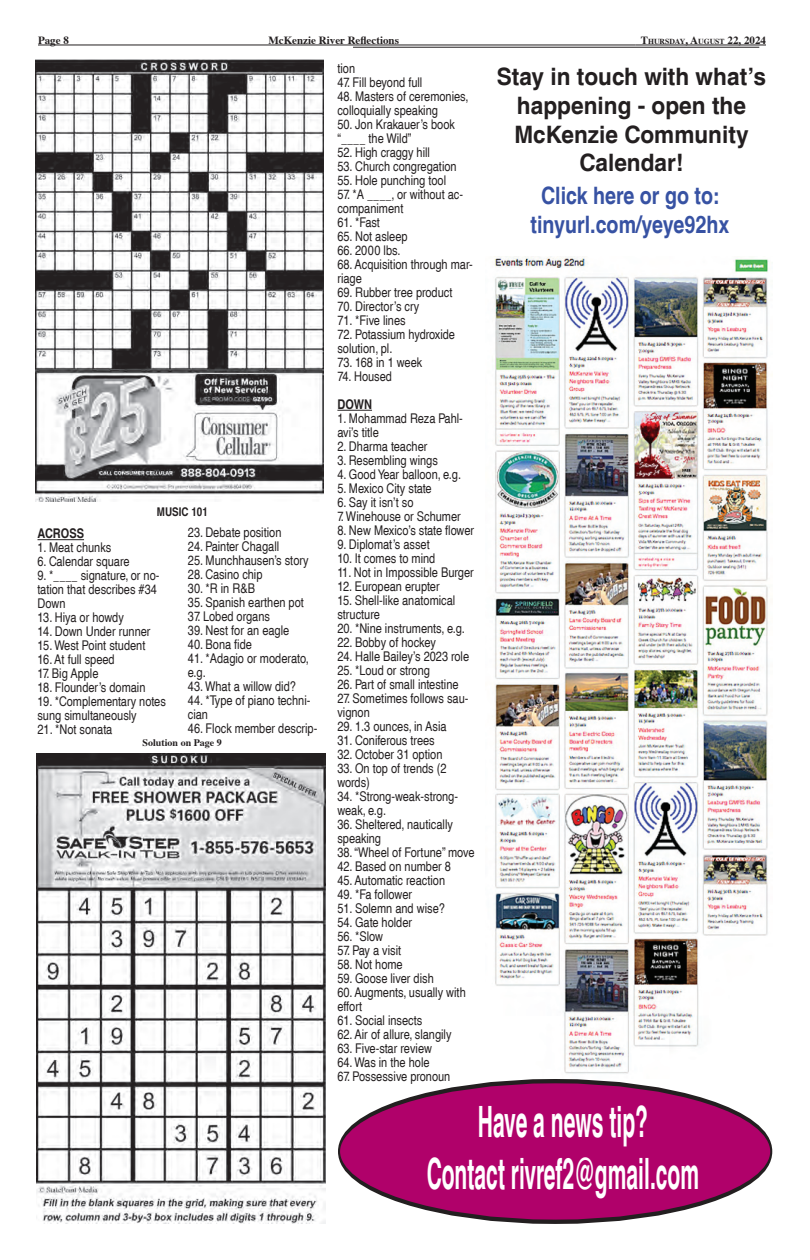
<style>
.page{position:relative;width:810px;height:1260px;background:#fff}
.page>*{position:absolute;margin:0;border:0;box-sizing:border-box;transform-origin:0 0}
.t1{font:700 condensed 43.2px/51.9px "Helvetica";color:#fff;text-align:center;scale:.59 1}
.t2{font:700 condensed 24px/28.8px "Helvetica";color:#231f20;text-align:center;scale:1.15 1}
.t3{font:700 condensed 24px/28.8px "Helvetica";color:#3752a3;text-align:center}
.t4{font:condensed 13.4px/14px "Helvetica";color:#231f20}
.t5{font:700 condensed 13.4px "Helvetica";color:#231f20}
.t6{font:700 condensed 12px "Helvetica";color:#231f20}
.t7{font:700 11px "Times";color:#231f20}
.t8{font:700 10px "Times";color:#231f20}
.t9{font:700 7.7px "Times";color:#231f20}
.s1{font-size:11px}
</style>
<div class="page">
<hr style="left:38px;top:45px;width:597px;height:1px;background:#231f20">
<hr style="left:635px;top:45px;width:131px;height:1px;background:#231f20">
<hr style="left:353px;top:47px;width:406px;height:1px;background:#231f20">
<div style="left:339px;top:1081px;width:432px;height:141px;background:#b0016a;border-radius:50%"></div>
<hr style="left:37px;top:539px;width:47px;height:1px;background:#231f20">
<img style="left:35px;top:59px;width:288px;height:443px">
<hr style="left:337px;top:410px;width:35px;height:1px;background:#231f20">
<img style="left:36px;top:754px;width:290px;height:470px">
<img style="left:494px;top:256px;width:275px;height:818px">
<p class="t7" style="left:38px;top:30px;width:32px">Page 8</p>
<p class="t7" style="left:268px;top:30px;width:132px">McKenzie River Reflections</p>
<p class="t9" style="left:641px;top:34px;width:127px"><span class="s1">T</span>hursday<span class="s1">, A</span>ugust <span class="s1">22, 2024</span></p>
<p class="t6" style="left:157px;top:505px;width:52px">MUSIC 101</p>
<p class="t5" style="left:37px;top:526px;width:48px">ACROSS</p>
<p class="t4" style="left:37px;top:541px;width:75px">1. Meat chunks</p>
<p class="t4" style="left:37px;top:555px;width:94px">6. Calendar square</p>
<p class="t4" style="left:37px;top:569px;width:124px">9. *____ signature, or no&shy;tation that describes #34<br>Down</p>
<p class="t4" style="left:37px;top:611px;width:88px">13. Hiya or howdy</p>
<p class="t4" style="left:37px;top:625px;width:115px">14. Down Under runner<br>15.West Point student</p>
<p class="t4" style="left:37px;top:653px;width:79px">16. At full speed</p>
<p class="t4" style="left:37px;top:667px;width:62px">17. Big Apple</p>
<p class="t4" style="left:37px;top:681px;width:110px">18. Flounder’s domain</p>
<p class="t4" style="left:37px;top:695px;width:130px">19. *Complementary notes sung simultaneously</p>
<p class="t4" style="left:37px;top:723px;width:76px">21. *Not sonata</p>
<p class="t4" style="left:188px;top:526px;width:95px">23. Debate position</p>
<p class="t4" style="left:188px;top:540px;width:93px">24. Painter Chagall</p>
<p class="t4" style="left:188px;top:554px;width:122px">25. Munchhausen’s story</p>
<p class="t4" style="left:188px;top:568px;width:76px">28. Casino chip</p>
<p class="t4" style="left:188px;top:582px;width:69px">30. *R in R&amp;B</p>
<p class="t4" style="left:188px;top:596px;width:118px">35. Spanish earthen pot</p>
<p class="t4" style="left:188px;top:610px;width:84px">37. Lobed organs</p>
<p class="t4" style="left:188px;top:624px;width:103px">39. Nest for an eagle</p>
<p class="t4" style="left:188px;top:637px;width:66px">40. Bona fide</p>
<p class="t4" style="left:188px;top:651px;width:123px">41. *Adagio or moderato, e.g.<br>43.What a willow did?</p>
<p class="t4" style="left:188px;top:693px;width:124px">44. *Type of piano techni&shy;cian</p>
<p class="t4" style="left:188px;top:721px;width:131px">46. Flock member descrip-</p>
<p class="t8" style="left:143px;top:733px;width:81px">Solution on Page 9</p>
<p class="t4" style="left:337px;top:61px;width:19px">tion</p>
<p class="t4" style="left:337px;top:75px;width:86px">47. Fill beyond full</p>
<p class="t4" style="left:337px;top:89px;width:133px">48. Masters of ceremonies, colloquially speaking</p>
<p class="t4" style="left:337px;top:117px;width:119px">50. Jon Krakauer’s book “____ the Wild”</p>
<p class="t4" style="left:337px;top:145px;width:94px">52. High craggy hill</p>
<p class="t4" style="left:337px;top:159px;width:121px">53. Church congregation</p>
<p class="t4" style="left:337px;top:173px;width:110px">55. Hole punching tool</p>
<p class="t4" style="left:337px;top:187px;width:127px">57. *A ____, or without ac&shy;companiment</p>
<p class="t4" style="left:337px;top:215px;width:44px">61. *Fast</p>
<p class="t4" style="left:337px;top:229px;width:72px">65. Not asleep</p>
<p class="t4" style="left:337px;top:243px;width:65px">66. 2000 lbs.</p>
<p class="t4" style="left:337px;top:257px;width:137px">68. Acquisition through mar&shy;riage</p>
<p class="t4" style="left:337px;top:285px;width:116px">69. Rubber tree product</p>
<p class="t4" style="left:337px;top:299px;width:83px">70. Director’s cry</p>
<p class="t4" style="left:337px;top:313px;width:70px">71. *Five lines</p>
<p class="t4" style="left:337px;top:327px;width:119px">72. Potassium hydroxide solution, pl.</p>
<p class="t4" style="left:337px;top:355px;width:86px">73. 168 in 1 week</p>
<p class="t4" style="left:337px;top:369px;width:56px">74. Housed</p>
<p class="t5" style="left:337px;top:396px;width:36px">DOWN</p>
<p class="t4" style="left:337px;top:411px;width:127px">1. Mohammad Reza Pahl&shy;avi’s title</p>
<p class="t4" style="left:337px;top:439px;width:92px">2. Dharma teacher</p>
<p class="t4" style="left:337px;top:453px;width:102px">3. Resembling wings</p>
<p class="t4" style="left:337px;top:467px;width:125px">4. Good Year balloon, e.g.</p>
<p class="t4" style="left:337px;top:481px;width:96px">5. Mexico City state</p>
<p class="t4" style="left:337px;top:495px;width:125px">6. Say it isn’t so<br>7.Winehouse or Schumer</p>
<p class="t4" style="left:337px;top:523px;width:138px">8. New Mexico’s state flower</p>
<p class="t4" style="left:337px;top:537px;width:94px">9. Diplomat’s asset</p>
<p class="t4" style="left:337px;top:551px;width:99px">10. It comes to mind</p>
<p class="t4" style="left:337px;top:565px;width:138px">11. Not in Impossible Burger</p>
<p class="t4" style="left:337px;top:579px;width:104px">12. European erupter</p>
<p class="t4" style="left:337px;top:593px;width:119px">15. Shell-like anatomical structure</p>
<p class="t4" style="left:337px;top:621px;width:129px">20. *Nine instruments, e.g.</p>
<p class="t4" style="left:337px;top:635px;width:100px">22. Bobby of hockey</p>
<p class="t4" style="left:337px;top:649px;width:133px">24. Halle Bailey’s 2023 role</p>
<p class="t4" style="left:337px;top:663px;width:94px">25. *Loud or strong</p>
<p class="t4" style="left:337px;top:677px;width:123px">26. Part of small intestine</p>
<p class="t4" style="left:337px;top:691px;width:133px">27. Sometimes follows sau&shy;vignon</p>
<p class="t4" style="left:337px;top:719px;width:111px">29. 1.3 ounces, in Asia</p>
<p class="t4" style="left:337px;top:733px;width:99px">31. Coniferous trees</p>
<p class="t4" style="left:337px;top:747px;width:107px">32. October 31 option</p>
<p class="t4" style="left:337px;top:761px;width:111px">33. On top of trends (2 words)</p>
<p class="t4" style="left:337px;top:789px;width:122px">34. *Strong-weak-strong&shy;weak, e.g.</p>
<p class="t4" style="left:337px;top:817px;width:139px">36. Sheltered, nautically speaking<br>38.“Wheel of Fortune” move</p>
<p class="t4" style="left:337px;top:859px;width:115px">42. Based on number 8</p>
<p class="t4" style="left:337px;top:873px;width:109px">45. Automatic reaction</p>
<p class="t4" style="left:337px;top:887px;width:76px">49. *Fa follower</p>
<p class="t4" style="left:337px;top:901px;width:109px">51. Solemn and wise?</p>
<p class="t4" style="left:337px;top:915px;width:76px">54. Gate holder</p>
<p class="t4" style="left:337px;top:929px;width:47px">56. *Slow</p>
<p class="t4" style="left:337px;top:943px;width:65px">57. Pay a visit</p>
<p class="t4" style="left:337px;top:957px;width:67px">58. Not home</p>
<p class="t4" style="left:337px;top:971px;width:98px">59. Goose liver dish</p>
<p class="t4" style="left:337px;top:985px;width:130px">60. Augments, usually with effort</p>
<p class="t4" style="left:337px;top:1013px;width:86px">61. Social insects</p>
<p class="t4" style="left:337px;top:1027px;width:116px">62. Air of allure, slangily</p>
<p class="t4" style="left:337px;top:1041px;width:96px">63. Five-star review<br>64.Was in the hole</p>
<p class="t4" style="left:337px;top:1069px;width:115px">67. Possessive pronoun</p>
<h2 class="t2" style="left:497px;top:62px;width:236px">Stay in touch with what’s happening - open the<br>McKenzie Community<br>Calendar!</h2>
<h2 class="t3" style="left:531px;top:182px;width:200px">Click here or go to: tinyurl.com/yeye92hx</h2>
<h1 class="t1" style="left:427px;top:1096px;width:463px">Have a news tip?<br>Contact rivref2@gmail.com</h1>
</div>
